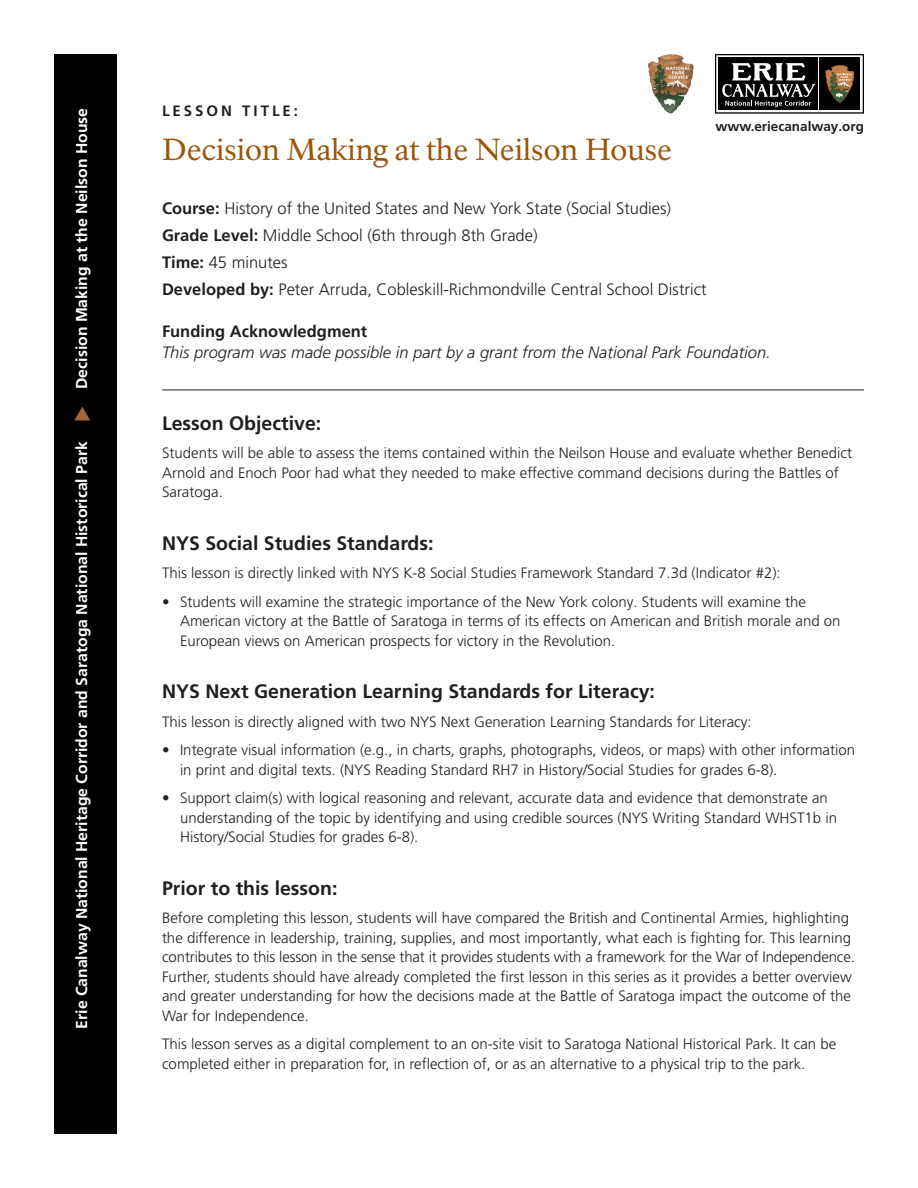
<style>
.page{position:relative;width:918px;height:1188px;background:#fff}
.page>*{position:absolute;margin:0;border:0;box-sizing:border-box;transform-origin:0 0}
.t1{font:30px "NPS Rawlinson OT";letter-spacing:-.005em;color:#9c5506}
.Sub1{font:700 19.5px "Frutiger LT Pro";color:#231f20}
.Answer{font:300 16.5px "Frutiger LT Pro";color:#231f20}
.Sub1-2{font:italic 300 16.5px "Frutiger LT Pro";color:#231f20}
.Answer-2{font:700 16.5px "Frutiger LT Pro";color:#231f20}
.t2{font:700 15.75px "Frutiger LT Pro";color:#fff}
.Text{font:300 15px/19.5px "Frutiger LT Pro";color:#231f20}
.Text-Bullets_1{font:300 15px/19.5px "Frutiger LT Pro";color:#231f20}
.t3{font:700 15px "Frutiger LT Pro";letter-spacing:.2em;color:#231f20}
.t4{font:700 13.5px "Frutiger LT Pro";color:#231f20}
.s1{font-weight:700}
</style>
<div class="page">
<svg style="left:715px;top:54px;width:149px;height:60px"></svg>
<div style="left:54px;top:54px;width:63px;height:1080px;background:#000001"></div>
<img style="left:660px;top:54px;width:15px;height:3px">
<hr style="left:162px;top:390px;width:702px;height:1px;background:#231f20">
<p class="t2" style="left:72px;top:389px;width:282px;rotate:-90deg">Decision Making at the Neilson House</p>
<p class="t2" style="left:72px;top:1029px;width:589px;rotate:-90deg">Erie Canalway National Heritage Corridor and Saratoga National Historical Park</p>
<p class="t3" style="left:162px;top:102px;width:138px">LESSON TITLE:</p>
<p class="t1" style="left:162px;top:131px;width:512px">Decision Making at the Neilson House</p>
<p class="Answer" style="left:162px;top:198px;width:511px"><span class="s1">Course:</span> History of the United States and New York State (Social Studies)</p>
<p class="Answer" style="left:162px;top:225px;width:377px"><span class="s1">Grade Level:</span> Middle School (6th through 8th Grade)</p>
<p class="Answer" style="left:162px;top:252px;width:127px"><span class="s1">Time:</span> 45 minutes</p>
<p class="Answer" style="left:162px;top:279px;width:546px"><span class="s1">Developed by:</span> Peter Arruda, Cobleskill-Richmondville Central School District</p>
<p class="Answer-2" style="left:162px;top:321px;width:207px">Funding Acknowledgment</p>
<p class="Sub1-2" style="left:162px;top:342px;width:610px">This program was made possible in part by a grant from the National Park Foundation.</p>
<p class="t4" style="left:715px;top:118px;width:150px">www.eriecanalway.org</p>
<p class="Sub1" style="left:162px;top:411px;width:161px">Lesson Objective:</p>
<p class="Text" style="left:162px;top:443px;width:692px">Students will be able to assess the items contained within the Neilson House and evaluate whether Benedict<br>Arnold and Enoch Poor had what they needed to make effective command decisions during the Battles of<br>Saratoga.</p>
<p class="Sub1" style="left:162px;top:531px;width:273px">NYS Social Studies Standards:</p>
<p class="Text" style="left:162px;top:563px;width:620px">This lesson is directly linked with NYS K-8 Social Studies Framework Standard 7.3d (Indicator #2):</p>
<p class="Text-Bullets_1" style="left:180px;top:592px;width:662px;text-indent:-18px">• Students will examine the strategic importance of the New York colony. Students will examine the<br>American victory at the Battle of Saratoga in terms of its effects on American and British morale and on<br>European views on American prospects for victory in the Revolution.</p>
<p class="Sub1" style="left:162px;top:680px;width:495px">NYS Next Generation Learning Standards for Literacy:</p>
<p class="Text" style="left:162px;top:712px;width:591px">This lesson is directly aligned with two NYS Next Generation Learning Standards for Literacy:</p>
<p class="Text-Bullets_1" style="left:180px;top:740px;width:677px;text-indent:-18px">• Integrate visual information (e.g., in charts, graphs, photographs, videos, or maps) with other information in print and digital texts. (NYS Reading Standard RH7 in History/Social Studies for grades 6-8).</p>
<p class="Text-Bullets_1" style="left:180px;top:788px;width:659px;text-indent:-18px">• Support claim(s) with logical reasoning and relevant, accurate data and evidence that demonstrate an understanding of the topic by identifying and using credible sources (NYS Writing Standard WHST1b in<br>History/Social Studies for grades 6-8).</p>
<p class="Sub1" style="left:162px;top:876px;width:177px">Prior to this lesson:</p>
<p class="Text" style="left:162px;top:908px;width:694px">Before completing this lesson, students will have compared the British and Continental Armies, highlighting the difference in leadership, training, supplies, and most importantly, what each is fighting for. This learning contributes to this lesson in the sense that it provides students with a framework for the War of Independence.<br>Further, students should have already completed the first lesson in this series as it provides a better overview and greater understanding for how the decisions made at the Battle of Saratoga impact the outcome of the War for Independence.</p>
<p class="Text" style="left:162px;top:1034px;width:676px">This lesson serves as a digital complement to an on-site visit to Saratoga National Historical Park. It can be completed either in preparation for, in reflection of, or as an alternative to a physical trip to the park.</p>
</div>
